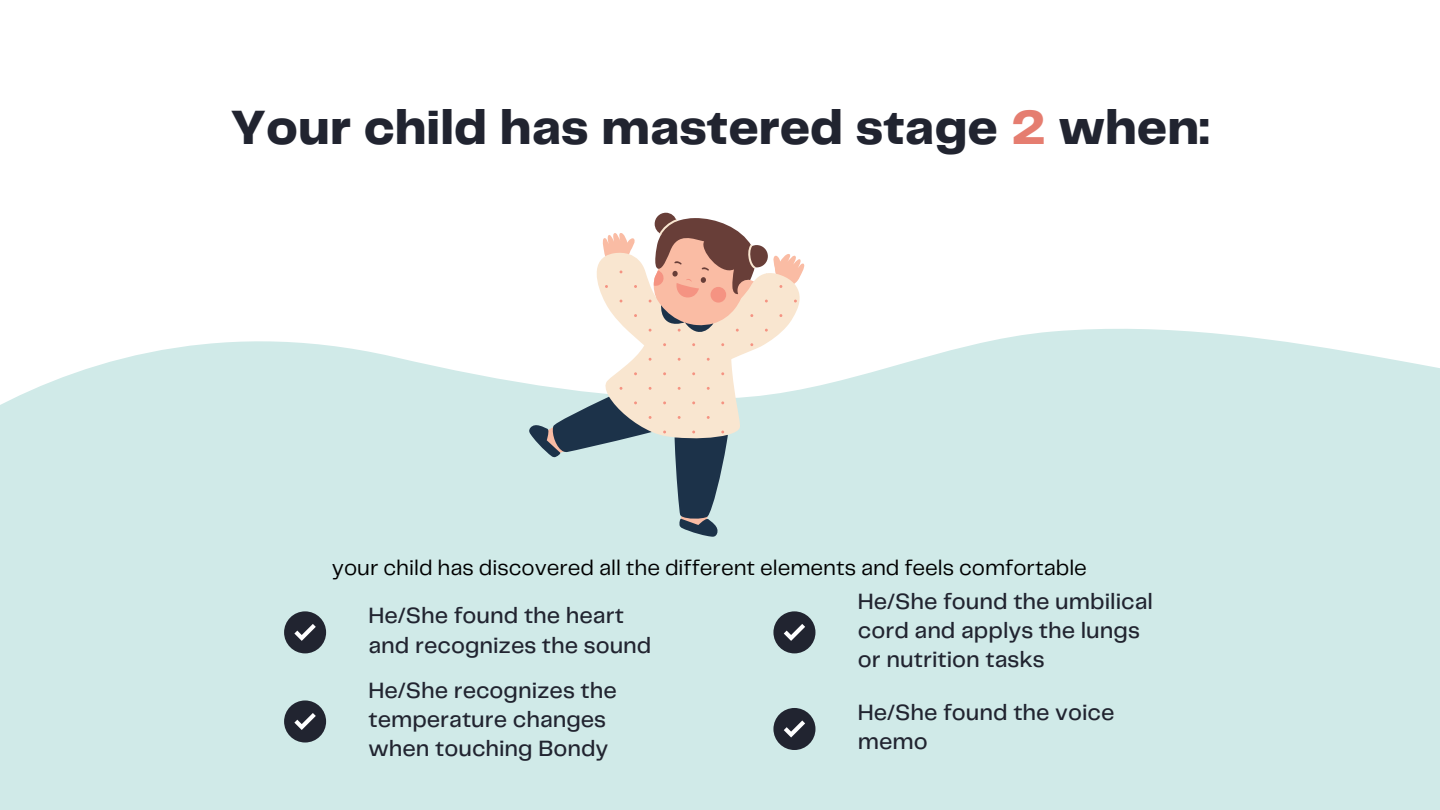
<style>
.page{position:relative;width:1440px;height:810px;background:#fff}
.page>*{position:absolute;margin:0;border:0;box-sizing:border-box;transform-origin:0 0}
.t1{font:800 50px "Telegraf";color:#212430}
.t2{font:500 23px/29.2px "Telegraf";color:#212430}
.t3{font:22px "Telegraf";color:#000}
.s1{color:#e57d70}
</style>
<div class="page">
<div style="left:0;top:329px;width:1440px;height:481px;background:#d0eae8"></div>
<div style="left:284px;top:611px;width:42px;height:42px;background:#212430;border-radius:50%"></div>
<svg style="left:294px;top:624px;width:22px;height:17px"></svg>
<div style="left:284px;top:700px;width:42px;height:43px;background:#212430;border-radius:50%"></div>
<svg style="left:294px;top:713px;width:22px;height:17px"></svg>
<div style="left:773px;top:611px;width:42px;height:42px;background:#212430;border-radius:50%"></div>
<svg style="left:784px;top:624px;width:21px;height:17px"></svg>
<div style="left:773px;top:708px;width:42px;height:42px;background:#212430;border-radius:50%"></div>
<svg style="left:784px;top:720px;width:21px;height:17px"></svg>
<svg style="left:529px;top:213px;width:273px;height:324px"></svg>
<h2 class="t1" style="left:230px;top:106px;width:981px">Your child has mastered stage <span class="s1">2</span> when:</h2>
<p class="t3" style="left:332px;top:558px;width:757px">your child has discovered all the different elements and feels comfortable</p>
<h1 class="t2" style="left:369px;top:602px;width:284px">He/She found the heart and recognizes the sound</h1>
<p class="t2" style="left:369px;top:677px;width:250px">He/She recognizes the temperature changes when touching Bondy</p>
<p class="t2" style="left:858px;top:588px;width:297px">He/She found the umbilical cord and applys the lungs or nutrition tasks</p>
<p class="t2" style="left:858px;top:699px;width:258px">He/She found the voice memo</p>
</div>
